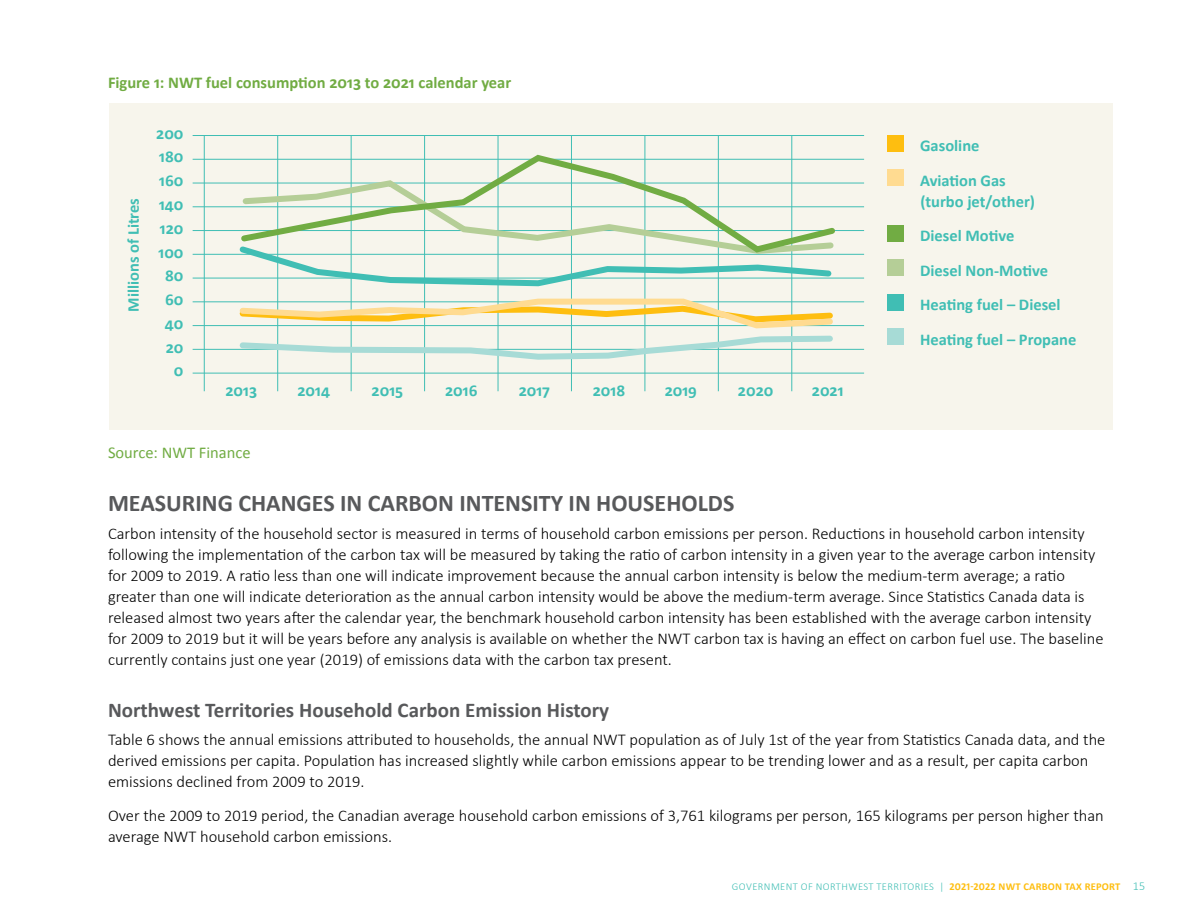
<style>
.page{position:relative;width:1188px;height:918px;background:#fff}
.page>*{position:absolute;margin:0;border:0;box-sizing:border-box;transform-origin:0 0}
.t1{font:700 24px "Calibri";color:#58595b}
.t2{font:700 21px "Calibri";color:#58595b}
.t3{font:300 16.5px/21px "Calibri";color:#000}
.t4{font:700 16.5px/34.5px "Calibri";color:#40beb4}
.t5{font:700 16.5px "Calibri";color:#71ac43}
.t6{font:16.5px "Calibri";color:#71ac43}
.t7{font:300 10.5px "Calibri";letter-spacing:.04em;color:#40beb4}
.s1{font-weight:700;color:#febe10}
.s2{font-size:12px}
</style>
<div class="page">
<div style="left:109px;top:103px;width:1003px;height:327px;background:#f7f5ec"></div>
<hr style="left:204px;top:136px;width:1px;height:255px;background:#40beb4">
<hr style="left:277px;top:136px;width:1px;height:255px;background:#40beb4">
<hr style="left:351px;top:136px;width:1px;height:255px;background:#40beb4">
<hr style="left:424px;top:136px;width:1px;height:255px;background:#40beb4">
<hr style="left:498px;top:136px;width:1px;height:255px;background:#40beb4">
<hr style="left:571px;top:136px;width:1px;height:255px;background:#40beb4">
<hr style="left:645px;top:136px;width:1px;height:255px;background:#40beb4">
<hr style="left:718px;top:136px;width:1px;height:255px;background:#40beb4">
<hr style="left:791px;top:136px;width:1px;height:255px;background:#40beb4">
<hr style="left:193px;top:373px;width:671px;height:1px;background:#40beb4">
<hr style="left:193px;top:349px;width:671px;height:1px;background:#40beb4">
<hr style="left:193px;top:325px;width:671px;height:1px;background:#40beb4">
<hr style="left:193px;top:301px;width:671px;height:1px;background:#40beb4">
<hr style="left:193px;top:278px;width:671px;height:1px;background:#40beb4">
<hr style="left:193px;top:254px;width:671px;height:1px;background:#40beb4">
<hr style="left:193px;top:230px;width:671px;height:1px;background:#40beb4">
<hr style="left:193px;top:206px;width:671px;height:1px;background:#40beb4">
<hr style="left:193px;top:183px;width:671px;height:1px;background:#40beb4">
<hr style="left:193px;top:159px;width:671px;height:1px;background:#40beb4">
<hr style="left:193px;top:135px;width:671px;height:1px;background:#40beb4">
<svg style="left:237px;top:152px;width:602px;height:103px"></svg>
<svg style="left:235px;top:242px;width:600px;height:47px"></svg>
<svg style="left:236px;top:296px;width:600px;height:67px"></svg>
<div style="left:887px;top:135px;width:17px;height:16px;background:#febe10"></div>
<div style="left:887px;top:170px;width:17px;height:16px;background:#ffdb91"></div>
<div style="left:887px;top:225px;width:17px;height:16px;background:#71ac43"></div>
<div style="left:887px;top:260px;width:17px;height:16px;background:#b5ce97"></div>
<div style="left:887px;top:294px;width:17px;height:16px;background:#40beb4"></div>
<div style="left:887px;top:328px;width:17px;height:17px;background:#a7dbd6"></div>
<p class="t5" style="left:108px;top:72px;width:405px">Figure 1: NWT fuel consumption 2013 to 2021 calendar year</p>
<p class="t4" style="left:156px;top:115px;width:29px">200</p>
<p class="t4" style="left:159px;top:139px;width:26px">180</p>
<p class="t4" style="left:115px;top:312px;width:115px;rotate:-90deg">Millions of Litres</p>
<p class="t4" style="left:159px;top:163px;width:26px">160</p>
<p class="t4" style="left:159px;top:187px;width:26px">140</p>
<p class="t4" style="left:160px;top:210px;width:25px">120</p>
<p class="t4" style="left:158px;top:234px;width:27px">100</p>
<p class="t4" style="left:165px;top:258px;width:20px">80</p>
<p class="t4" style="left:165px;top:282px;width:20px">60</p>
<p class="t4" style="left:165px;top:305px;width:20px">40</p>
<p class="t4" style="left:166px;top:329px;width:19px">20</p>
<p class="t4" style="left:174px;top:353px;width:11px">0</p>
<p class="t4" style="left:225px;top:372px;width:33px">2013</p>
<p class="t4" style="left:297px;top:372px;width:34px">2014</p>
<p class="t4" style="left:372px;top:372px;width:33px">2015</p>
<p class="t4" style="left:445px;top:372px;width:34px">2016</p>
<p class="t4" style="left:519px;top:372px;width:33px">2017</p>
<p class="t4" style="left:593px;top:372px;width:34px">2018</p>
<p class="t4" style="left:665px;top:372px;width:34px">2019</p>
<p class="t4" style="left:738px;top:372px;width:37px">2020</p>
<p class="t4" style="left:812px;top:372px;width:33px">2021</p>
<p class="t4" style="left:920px;top:128px;width:87px">Gasoline<br>Aviation Gas</p>
<p class="t4" style="left:920px;top:183px;width:158px">(turbo jet/other)<br>Diesel Motive<br>Diesel Non-Motive<br>Heating fuel – Diesel<br>Heating fuel – Propane</p>
<p class="t6" style="left:108px;top:443px;width:144px">Source: NWT Finance</p>
<h1 class="t1" style="left:108px;top:488px;width:628px">MEASURING CHANGES IN CARBON INTENSITY IN HOUSEHOLDS</h1>
<p class="t3" style="left:108px;top:523px;width:997px">Carbon intensity of the household sector is measured in terms of household carbon emissions per person. Reductions in household carbon intensity following the implementation of the carbon tax will be measured by taking the ratio of carbon intensity in a given year to the average carbon intensity for 2009 to 2019. A ratio less than one will indicate improvement because the annual carbon intensity is below the medium-term average; a ratio greater than one will indicate deterioration as the annual carbon intensity would be above the medium-term average. Since Statistics Canada data is released almost two years after the calendar year, the benchmark household carbon intensity has been established with the average carbon intensity for 2009 to 2019 but it will be years before any analysis is available on whether the NWT carbon tax is having an effect on carbon fuel use. The baseline currently contains just one year (2019) of emissions data with the carbon tax present.</p>
<p class="t2" style="left:108px;top:697px;width:503px">Northwest Territories Household Carbon Emission History</p>
<p class="t3" style="left:108px;top:729px;width:999px">Table 6 shows the annual emissions attributed to households, the annual NWT population as of July 1st of the year from Statistics Canada data, and the derived emissions per capita. Population has increased slightly while carbon emissions appear to be trending lower and as a result, per capita carbon emissions declined from 2009 to 2019.</p>
<p class="t3" style="left:108px;top:805px;width:997px">Over the 2009 to 2019 period, the Canadian average household carbon emissions of 3,761 kilograms per person, 165 kilograms per person higher than average NWT household carbon emissions.</p>
<p class="t7" style="left:732px;top:880px;width:415px">GOVERNMENT OF NORTHWEST TERRITORIES | <span class="s1">2021-2022 NWT CARBON TAX REPORT</span> <span class="s2">15</span></p>
</div>
